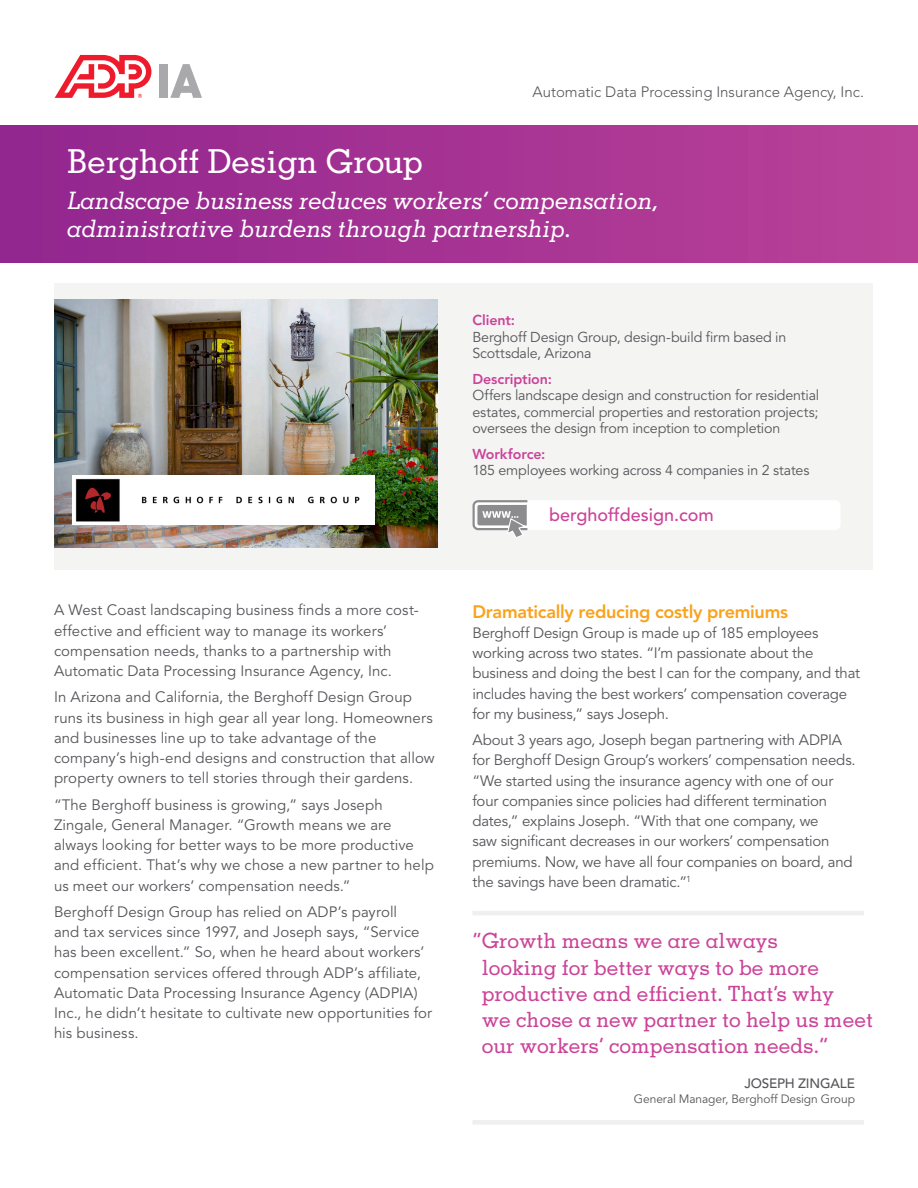
<style>
.page{position:relative;width:918px;height:1188px;background:#fff}
.page>*{position:absolute;margin:0;border:0;box-sizing:border-box;transform-origin:0 0}
.t1{font:500 33px "Memphis";color:#fff}
.t2{font:italic 500 24px/28.5px "Memphis";color:#fff}
.t3{font:500 21px/26.2px "Memphis";color:#cb4398}
.t4{font:800 18px "Avenir";letter-spacing:-.015em;color:#f9a21c}
.t5{font:500 18px "Avenir";color:#cb4398}
.t6{font:15px/20.2px "Avenir";color:#55565a}
.t7{font:300 15px "Avenir";color:#54555a}
.t8{font:14.25px/16.5px "Avenir";letter-spacing:-.01em;color:#55565a}
.t9{font:500 13.5px "Avenir";letter-spacing:-.015em;color:#55565a}
.t10{font:12px "Avenir";letter-spacing:-.005em;color:#55565a}
.s1{font-weight:800;color:#cb4398}
</style>
<div class="page">
<div style="left:54px;top:283px;width:819px;height:287px;background:#f4f4f3"></div>
<div style="left:0;top:125px;width:918px;height:138px;background:linear-gradient(to right,#91268f,#ba4198)"></div>
<svg style="left:55px;top:55px;width:96px;height:43px"></svg>
<div style="left:159px;top:64px;width:9px;height:34px;background:#a9a8aa"></div>
<svg style="left:170px;top:64px;width:32px;height:34px"></svg>
<img style="left:54px;top:299px;width:383px;height:249px">
<div style="left:73px;top:475px;width:302px;height:50px;background:#fff"></div>
<img style="left:75px;top:478px;width:285px;height:44px">
<div style="left:472px;top:500px;width:369px;height:30px;background:#fff;border-radius:6px"></div>
<svg style="left:472px;top:500px;width:56px;height:38px"></svg>
<hr style="left:472px;top:911px;width:392px;height:4px;background:#efefef">
<div style="left:472px;top:1120px;width:392px;height:5px;background:#efefef"></div>
<p class="t7" style="left:532px;top:83px;width:333px">Automatic Data Processing Insurance Agency, Inc.</p>
<p class="t1" style="left:68px;top:141px;width:357px">Berghoff Design Group</p>
<p class="t2" style="left:68px;top:186px;width:593px">Landscape business reduces workers’ compensation, administrative burdens through partnership.</p>
<p class="t6" style="left:54px;top:600px;width:366px">A West Coast landscaping business finds a more cost&shy;effective and efficient way to manage its workers’ compensation needs, thanks to a partnership with Automatic Data Processing Insurance Agency, Inc.</p>
<p class="t6" style="left:54px;top:687px;width:382px">In Arizona and California, the Berghoff Design Group runs its business in high gear all year long. Homeowners and businesses line up to take advantage of the company’s high-end designs and construction that allow property owners to tell stories through their gardens.</p>
<p class="t6" style="left:54px;top:795px;width:381px">“The Berghoff business is growing,” says Joseph Zingale, General Manager. “Growth means we are always looking for better ways to be more productive and efficient. That’s why we chose a new partner to help us meet our workers’ compensation needs.”</p>
<p class="t6" style="left:54px;top:902px;width:380px">Berghoff Design Group has relied on ADP’s payroll<br>and tax services since 1997, and Joseph says, “Service has been excellent.” So, when he heard about workers’ compensation services offered through ADP’s affiliate, Automatic Data Processing Insurance Agency (ADPIA)<br>Inc., he didn’t hesitate to cultivate new opportunities for his business.</p>
<p class="t8" style="left:472px;top:313px;width:315px"><span class="s1">Client:<br></span>Berghoff Design Group, design-build firm based in<br>Scottsdale, Arizona</p>
<p class="t8" style="left:472px;top:371px;width:348px"><span class="s1">Description:<br></span>Offers landscape design and construction for residential estates, commercial properties and restoration projects; oversees the design from inception to completion</p>
<p class="t8" style="left:472px;top:446px;width:338px"><span class="s1">Workforce:<br></span>185 employees working across 4 companies in 2 states</p>
<p class="t5" style="left:549px;top:504px;width:166px">berghoffdesign.com</p>
<p class="t4" style="left:472px;top:601px;width:317px">Dramatically reducing costly premiums</p>
<p class="t6" style="left:472px;top:623px;width:389px">Berghoff Design Group is made up of 185 employees working across two states. “I’m passionate about the business and doing the best I can for the company, and that includes having the best workers’ compensation coverage for my business,” says Joseph.</p>
<p class="t6" style="left:472px;top:730px;width:385px">About 3 years ago, Joseph began partnering with ADPIA for Berghoff Design Group’s workers’ compensation needs. “We started using the insurance agency with one of our four companies since policies had different termination dates,” explains Joseph. “With that one company, we<br>saw significant decreases in our workers’ compensation premiums. Now, we have all four companies on board, and the savings have been dramatic.”<sup>1</sup></p>
<p class="t3" style="left:482px;top:927px;width:393px;text-indent:-9px">“Growth means we are always<br>looking for better ways to be more productive and efficient. That’s why<br>we chose a new partner to help us meet our workers’ compensation needs.”</p>
<p class="t9" style="left:744px;top:1075px;width:112px">JOSEPH ZINGALE</p>
<p class="t10" style="left:634px;top:1092px;width:223px">General Manager, Berghoff Design Group</p>
</div>
